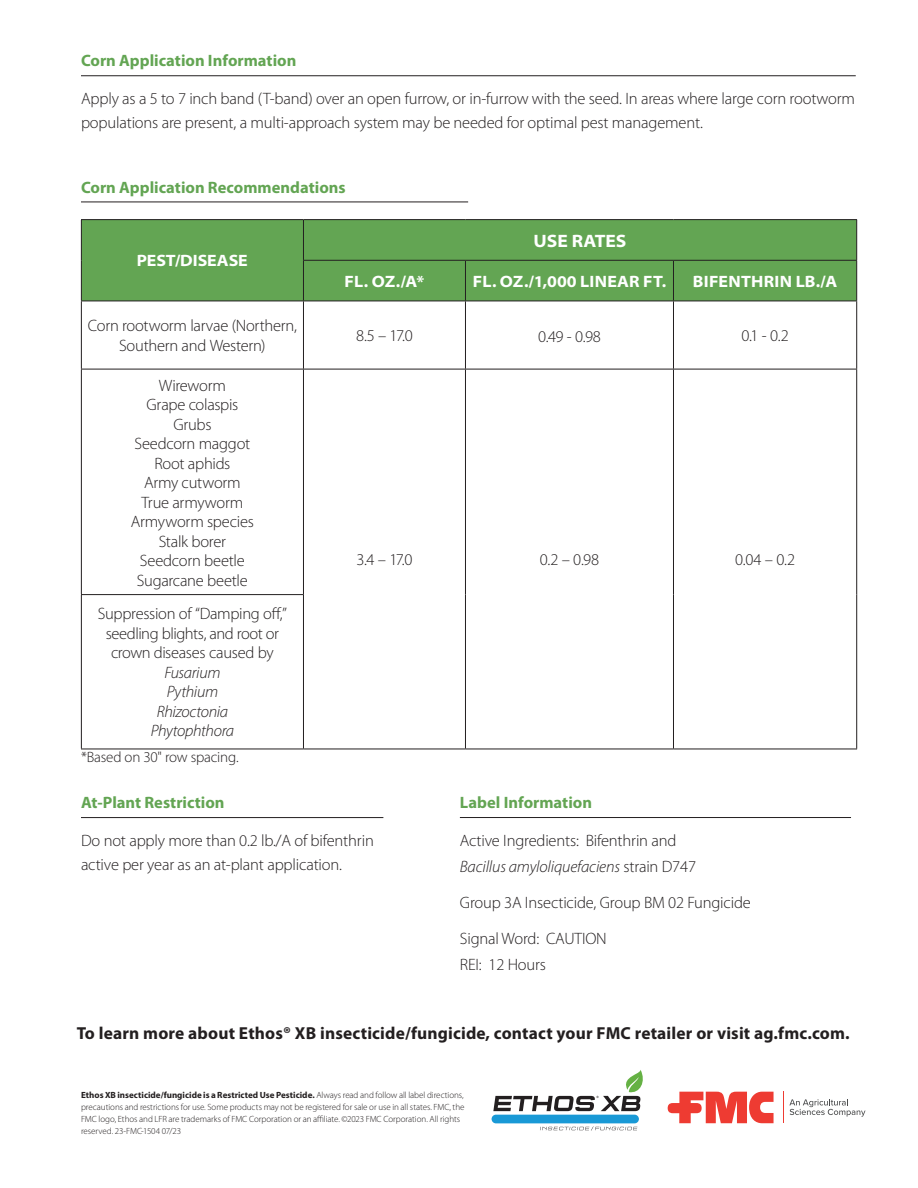
<style>
.page{position:relative;width:918px;height:1188px;background:#fff}
.page>*{position:absolute;margin:0;border:0;box-sizing:border-box;transform-origin:0 0}
.t1{font:700 semi-expanded 18px "Myriad Pro";color:#fff}
.t2{font:700 17.4px "Myriad Pro";letter-spacing:.01em;color:#231f20}
.body_text{font:300 16.5px/19.5px "Myriad Pro";letter-spacing:-.01em;color:#231f20}
.Green_subheaders_w_r{font:700 16.5px "Myriad Pro";color:#63a553}
.body_text-2{font:italic 300 16.5px "Myriad Pro";letter-spacing:-.015em;color:#231f20}
.t3{font:700 semi-expanded 16.5px "Myriad Pro";letter-spacing:.005em;color:#fff}
.t4{font:300 15px "Myriad Pro";letter-spacing:-.015em;color:#231f20}
.legal{font:300 9px/12px "Myriad Pro";letter-spacing:-.005em;color:#231f20}
.s1{font-style:normal}
.s2{font-weight:700}
</style>
<div class="page">
<svg style="left:668px;top:1092px;width:106px;height:31px"></svg>
<hr style="left:784px;top:1092px;width:1px;height:31px;background:#ee3b32">
<svg style="left:789px;top:1099px;width:76px;height:18px"></svg>
<hr style="left:81px;top:75px;width:775px;height:1px;background:#231f20">
<hr style="left:460px;top:817px;width:391px;height:1px;background:#231f20">
<hr style="left:81px;top:817px;width:302px;height:1px;background:#231f20">
<hr style="left:81px;top:202px;width:387px;height:1px;background:#231f20">
<div style="left:492px;top:1115px;width:147px;height:8px;background:#1999d6;border-radius:4px"></div>
<svg style="left:540px;top:1126px;width:97px;height:5px"></svg>
<svg style="left:493px;top:1070px;width:150px;height:41px"></svg>
<div style="left:82px;top:220px;width:774px;height:81px;background:#63a553"></div>
<hr style="left:81px;top:219px;width:222px;height:1px;background:#231f20">
<hr style="left:81px;top:220px;width:1px;height:40px;background:#231f20">
<hr style="left:303px;top:219px;width:162px;height:1px;background:#231f20">
<hr style="left:303px;top:220px;width:1px;height:40px;background:#231f20">
<hr style="left:465px;top:219px;width:208px;height:1px;background:#231f20">
<hr style="left:673px;top:219px;width:184px;height:1px;background:#231f20">
<hr style="left:856px;top:220px;width:1px;height:40px;background:#231f20">
<hr style="left:81px;top:260px;width:1px;height:41px;background:#231f20">
<hr style="left:303px;top:260px;width:162px;height:1px;background:#231f20">
<hr style="left:303px;top:261px;width:1px;height:40px;background:#231f20">
<hr style="left:465px;top:260px;width:208px;height:1px;background:#231f20">
<hr style="left:465px;top:261px;width:1px;height:40px;background:#231f20">
<hr style="left:673px;top:260px;width:184px;height:1px;background:#231f20">
<hr style="left:673px;top:261px;width:1px;height:40px;background:#231f20">
<hr style="left:856px;top:261px;width:1px;height:40px;background:#231f20">
<hr style="left:81px;top:301px;width:222px;height:1px;background:#231f20">
<hr style="left:81px;top:301px;width:1px;height:68px;background:#231f20">
<hr style="left:303px;top:301px;width:162px;height:1px;background:#231f20">
<hr style="left:303px;top:301px;width:1px;height:68px;background:#231f20">
<hr style="left:465px;top:301px;width:208px;height:1px;background:#231f20">
<hr style="left:465px;top:301px;width:1px;height:68px;background:#231f20">
<hr style="left:673px;top:301px;width:184px;height:1px;background:#231f20">
<hr style="left:673px;top:301px;width:1px;height:68px;background:#231f20">
<hr style="left:856px;top:301px;width:1px;height:68px;background:#231f20">
<hr style="left:81px;top:369px;width:222px;height:1px;background:#231f20">
<hr style="left:81px;top:369px;width:1px;height:225px;background:#231f20">
<hr style="left:303px;top:369px;width:162px;height:1px;background:#231f20">
<hr style="left:303px;top:369px;width:1px;height:225px;background:#231f20">
<hr style="left:465px;top:369px;width:208px;height:1px;background:#231f20">
<hr style="left:465px;top:369px;width:1px;height:226px;background:#231f20">
<hr style="left:673px;top:369px;width:184px;height:1px;background:#231f20">
<hr style="left:673px;top:369px;width:1px;height:226px;background:#231f20">
<hr style="left:856px;top:369px;width:1px;height:226px;background:#231f20">
<hr style="left:81px;top:594px;width:223px;height:1px;background:#231f20">
<hr style="left:81px;top:595px;width:1px;height:154px;background:#231f20">
<hr style="left:303px;top:595px;width:1px;height:154px;background:#231f20">
<hr style="left:465px;top:595px;width:1px;height:154px;background:#231f20">
<hr style="left:673px;top:595px;width:1px;height:154px;background:#231f20">
<hr style="left:856px;top:595px;width:1px;height:154px;background:#231f20">
<hr style="left:81px;top:749px;width:222px;height:1px;background:#231f20">
<hr style="left:303px;top:749px;width:162px;height:1px;background:#231f20">
<hr style="left:465px;top:749px;width:208px;height:1px;background:#231f20">
<hr style="left:673px;top:749px;width:184px;height:1px;background:#231f20">
<p class="Green_subheaders_w_r" style="left:81px;top:50px;width:217px">Corn Application Information</p>
<p class="body_text" style="left:81px;top:86px;width:776px;line-height:24px">Apply as a 5 to 7 inch band (T-band) over an open furrow, or in-furrow with the seed. In areas where large corn rootworm populations are present, a multi-approach system may be needed for optimal pest management.</p>
<p class="Green_subheaders_w_r" style="left:81px;top:176px;width:266px">Corn Application Recommendations</p>
<p class="t3" style="left:137px;top:250px;width:112px">PEST/DISEASE</p>
<p class="t1" style="left:534px;top:229px;width:95px">USE RATES</p>
<p class="t3" style="left:345px;top:270px;width:81px">FL. OZ./A*</p>
<p class="t3" style="left:473px;top:270px;width:195px">FL. OZ./1,000 LINEAR FT.</p>
<p class="t3" style="left:693px;top:270px;width:146px">BIFENTHRIN LB./A</p>
<p class="body_text" style="left:88px;top:316px;width:211px;text-align:center">Corn rootworm larvae (Northern,<br>Southern and Western)</p>
<p class="body_text" style="left:356px;top:326px;width:58px">8.5 – 17.0</p>
<p class="body_text" style="left:538px;top:326px;width:64px">0.49 - 0.98</p>
<p class="body_text" style="left:741px;top:326px;width:49px">0.1 - 0.2</p>
<p class="body_text" style="left:159px;top:375px;width:68px">Wireworm</p>
<p class="body_text" style="left:147px;top:395px;width:93px">Grape colaspis</p>
<p class="body_text" style="left:173px;top:414px;width:40px">Grubs</p>
<p class="body_text" style="left:135px;top:434px;width:117px">Seedcorn maggot</p>
<p class="body_text" style="left:154px;top:453px;width:77px">Root aphids</p>
<p class="body_text" style="left:144px;top:473px;width:98px">Army cutworm</p>
<p class="body_text" style="left:142px;top:492px;width:103px">True armyworm</p>
<p class="body_text" style="left:131px;top:512px;width:124px">Armyworm species</p>
<p class="body_text" style="left:159px;top:531px;width:69px">Stalk borer</p>
<p class="body_text" style="left:140px;top:551px;width:106px">Seedcorn beetle</p>
<p class="body_text" style="left:137px;top:570px;width:112px">Sugarcane beetle</p>
<p class="body_text" style="left:356px;top:550px;width:58px">3.4 – 17.0</p>
<p class="body_text" style="left:540px;top:550px;width:61px">0.2 – 0.98</p>
<p class="body_text" style="left:735px;top:550px;width:61px">0.04 – 0.2</p>
<p class="body_text" style="left:98px;top:604px;width:191px;text-align:center">Suppression of “Damping off,” seedling blights, and root or crown diseases caused by</p>
<p class="body_text-2" style="left:164px;top:663px;width:58px">Fusarium</p>
<p class="body_text-2" style="left:167px;top:682px;width:53px">Pythium</p>
<p class="body_text-2" style="left:157px;top:702px;width:73px">Rhizoctonia</p>
<p class="body_text-2" style="left:151px;top:721px;width:85px">Phytophthora</p>
<p class="t4" style="left:81px;top:748px;width:159px">*Based on 30" row spacing.</p>
<p class="Green_subheaders_w_r" style="left:81px;top:792px;width:145px">At-Plant Restriction</p>
<p class="body_text" style="left:81px;top:828px;width:294px;line-height:24px">Do not apply more than 0.2 lb./A of bifenthrin active per year as an at-plant application.</p>
<p class="Green_subheaders_w_r" style="left:460px;top:792px;width:134px">Label Information</p>
<p class="body_text" style="left:460px;top:830px;width:218px">Active Ingredients: Bifenthrin and</p>
<p class="body_text-2" style="left:460px;top:857px;width:238px">Bacillus amyloliquefaciens <span class="s1">strain D747</span></p>
<p class="body_text" style="left:460px;top:893px;width:292px">Group 3A Insecticide, Group BM 02 Fungicide</p>
<p class="body_text" style="left:460px;top:928px;width:148px">Signal Word: CAUTION</p>
<p class="body_text" style="left:460px;top:955px;width:88px">REI: 12 Hours</p>
<p class="t2" style="left:77px;top:1022px;width:775px">To learn more about Ethos® XB insecticide/fungicide, contact your FMC retailer or visit ag.fmc.com.</p>
<p class="legal" style="left:81px;top:1089px;width:385px"><span class="s2">Ethos XB insecticide/fungicide is a Restricted Use Pesticide.</span> Always read and follow all label directions, precautions and restrictions for use. Some products may not be registered for sale or use in all states. FMC, the FMC logo, Ethos and LFR are trademarks of FMC Corporation or an affiliate. ©2023 FMC Corporation. All rights reserved. 23-FMC-1504 07/23</p>
</div>
